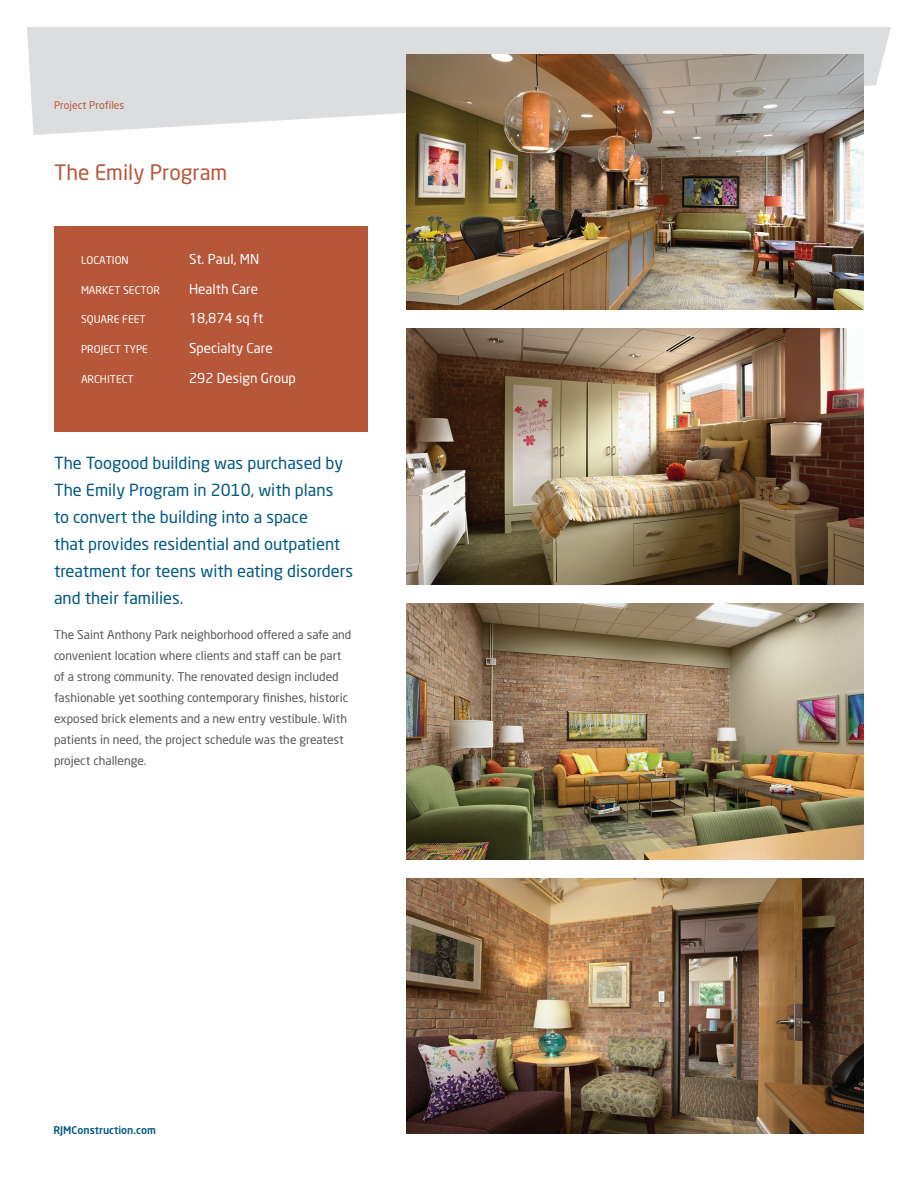
<style>
.page{position:relative;width:918px;height:1188px;background:#fff}
.page>*{position:absolute;margin:0;border:0;box-sizing:border-box;transform-origin:0 0}
.Headline{font:21px "Neo Sans";color:#b75739}
.Featured_Copy{font:16.5px/27px "Neo Sans Std";color:#005882}
.Details{font:13.5px "Neo Sans";color:#fff}
.Body_Copy_1{font:12px/21px "Neo Sans Std";color:#57585a}
.Details-2{font:10.5px "Neo Sans";color:#fff}
.t1{font:500 10.5px "Neo Sans";color:#005882}
.t2{font:10.5px "Neo Sans";color:#b75739}
</style>
<div class="page">
<svg style="left:27px;top:27px;width:864px;height:108px;background:#dfe0e2"></svg>
<img style="left:406px;top:54px;width:458px;height:255px">
<img style="left:406px;top:329px;width:458px;height:255px">
<img style="left:406px;top:604px;width:458px;height:255px">
<img style="left:406px;top:879px;width:458px;height:255px">
<div style="left:54px;top:227px;width:314px;height:205px;background:#b75739"></div>
<p class="t2" style="left:54px;top:100px;width:72px">Project Profiles</p>
<p class="Headline" style="left:54px;top:162px;width:175px">The Emily Program</p>
<p class="Details-2" style="left:81px;top:255px;width:49px">LOCATION</p>
<p class="Details" style="left:189px;top:252px;width:72px">St. Paul, MN</p>
<p class="Details-2" style="left:81px;top:285px;width:81px">MARKET SECTOR</p>
<p class="Details" style="left:189px;top:282px;width:71px">Health Care</p>
<p class="Details-2" style="left:81px;top:314px;width:66px">SQUARE FEET</p>
<p class="Details" style="left:189px;top:312px;width:76px">18,874 sq ft</p>
<p class="Details-2" style="left:81px;top:344px;width:69px">PROJECT TYPE</p>
<p class="Details" style="left:189px;top:342px;width:85px">Specialty Care</p>
<p class="Details-2" style="left:81px;top:374px;width:54px">ARCHITECT</p>
<p class="Details" style="left:189px;top:372px;width:108px">292 Design Group</p>
<p class="Featured_Copy" style="left:54px;top:449px;width:301px">The Toogood building was purchased by The Emily Program in 2010, with plans<br>to convert the building into a space<br>that provides residential and outpatient treatment for teens with eating disorders and their families.</p>
<p class="Body_Copy_1" style="left:54px;top:624px;width:299px">The Saint Anthony Park neighborhood offered a safe and convenient location where clients and staff can be part of a strong community. The renovated design included fashionable yet soothing contemporary finishes, historic exposed brick elements and a new entry vestibule. With patients in need, the project schedule was the greatest project challenge.</p>
<p class="t1" style="left:53px;top:1126px;width:104px">RJMConstruction.com</p>
</div>
